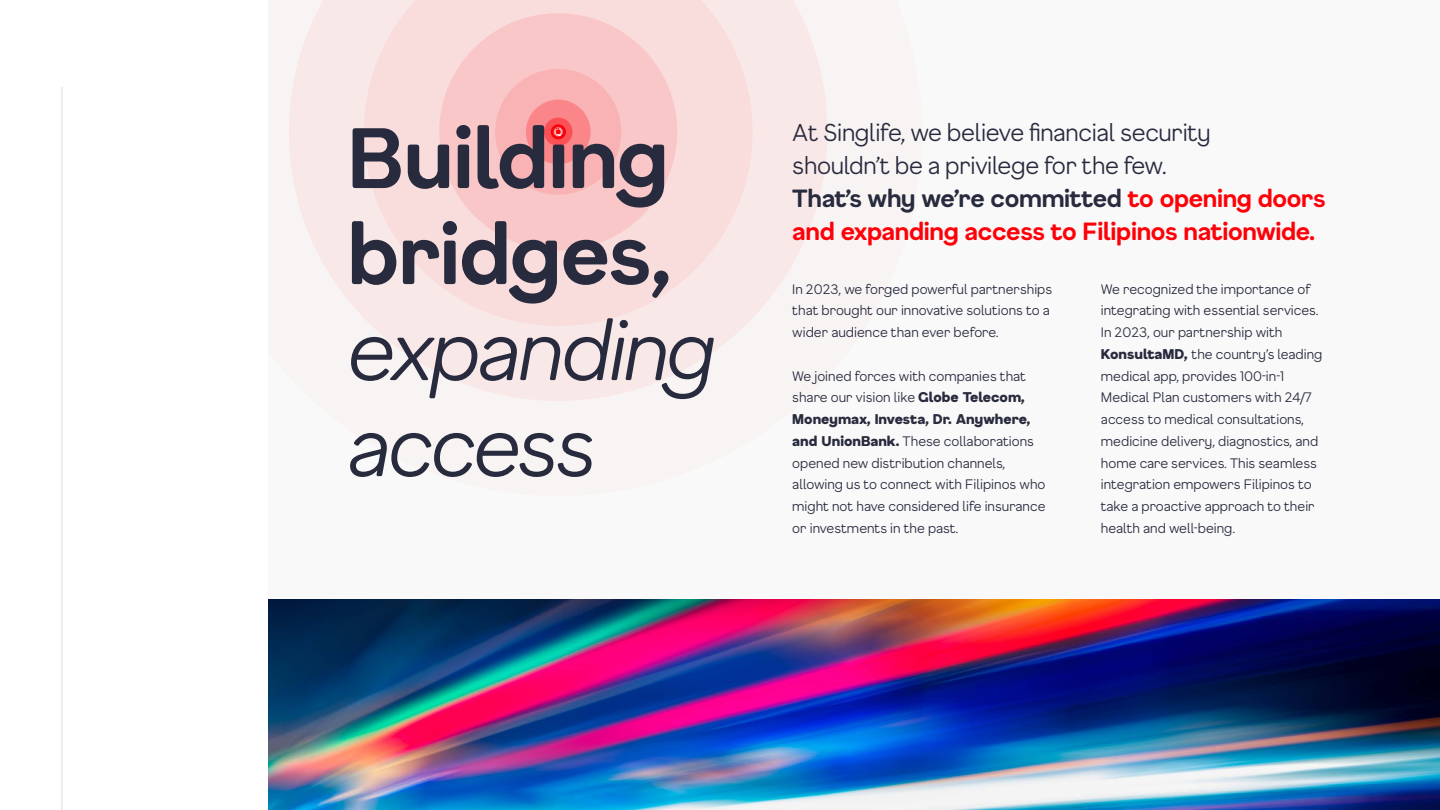
<style>
.page{position:relative;width:1440px;height:810px;background:#fff}
.page>*{position:absolute;margin:0;border:0;box-sizing:border-box;transform-origin:0 0}
.t1{font:700 82.5px/96px "F37 Gruffy Soft";letter-spacing:-.01em;color:#282b3e}
.t2{font:italic 300 82.5px/96px "F37 Gruffy Soft";letter-spacing:-.04em;color:#282b3e}
.t3{font:300 24px/33px "F37 Gruffy Soft";letter-spacing:-.015em;color:#282b3e}
.t4{font:300 13.5px/21.8px "F37 Gruffy Soft";color:#282b3e}
.s1{font-weight:700}
.s2{font-weight:700;color:#ff0008}
.s3{font-weight:900}
</style>
<div class="page">
<hr style="left:61px;top:87px;width:2px;height:723px;background:#ededed">
<div style="left:268px;top:0;width:1172px;height:810px;background:#f9f9f9"></div>
<img style="left:268px;top:600px;width:1172px;height:210px">
<svg style="left:289px;top:0;width:539px;height:401px;fill:#f9e8e8"></svg>
<svg style="left:364px;top:0;width:389px;height:326px;background:#f9dfdf"></svg>
<div style="left:439px;top:13px;width:238px;height:237px;background:#f9c7c8;border-radius:50%"></div>
<div style="left:495px;top:69px;width:126px;height:126px;background:#f9b3b5;border-radius:50%"></div>
<div style="left:526px;top:100px;width:65px;height:64px;background:#fa868a;border-radius:50%"></div>
<svg style="left:544px;top:118px;width:29px;height:28px"></svg>
<div style="left:551px;top:124px;width:15px;height:15px;background:#ff0008;border-radius:50%"></div>
<svg style="left:553px;top:127px;width:10px;height:10px"></svg>
<h1 class="t1" style="left:347px;top:109px;width:326px">Building bridges,</h1>
<h1 class="t2" style="left:347px;top:301px;width:371px">expanding access</h1>
<h2 class="t3" style="left:792px;top:116px;width:535px">At Singlife, we believe financial security<br>shouldn’t be a privilege for the few.<br><span class="s1">That’s why we’re committed</span> <span class="s2">to opening doors and expanding access to Filipinos nationwide.</span></h2>
<p class="t4" style="left:792px;top:278px;width:261px">In 2023, we forged powerful partnerships that brought our innovative solutions to a wider audience than ever before.</p>
<p class="t4" style="left:792px;top:365px;width:255px">We joined forces with companies that share our vision like <span class="s3">Globe Telecom, Moneymax, Investa, Dr. Anywhere, and UnionBank.</span> These collaborations opened new distribution channels, allowing us to connect with Filipinos who might not have considered life insurance or investments in the past.</p>
<p class="t4" style="left:1101px;top:278px;width:223px">We recognized the importance of integrating with essential services.<br>In 2023, our partnership with <span class="s3">KonsultaMD,</span> the country’s leading medical app, provides 100-in-1<br>Medical Plan customers with 24/7 access to medical consultations, medicine delivery, diagnostics, and home care services. This seamless integration empowers Filipinos to take a proactive approach to their health and well-being.</p>
</div>
